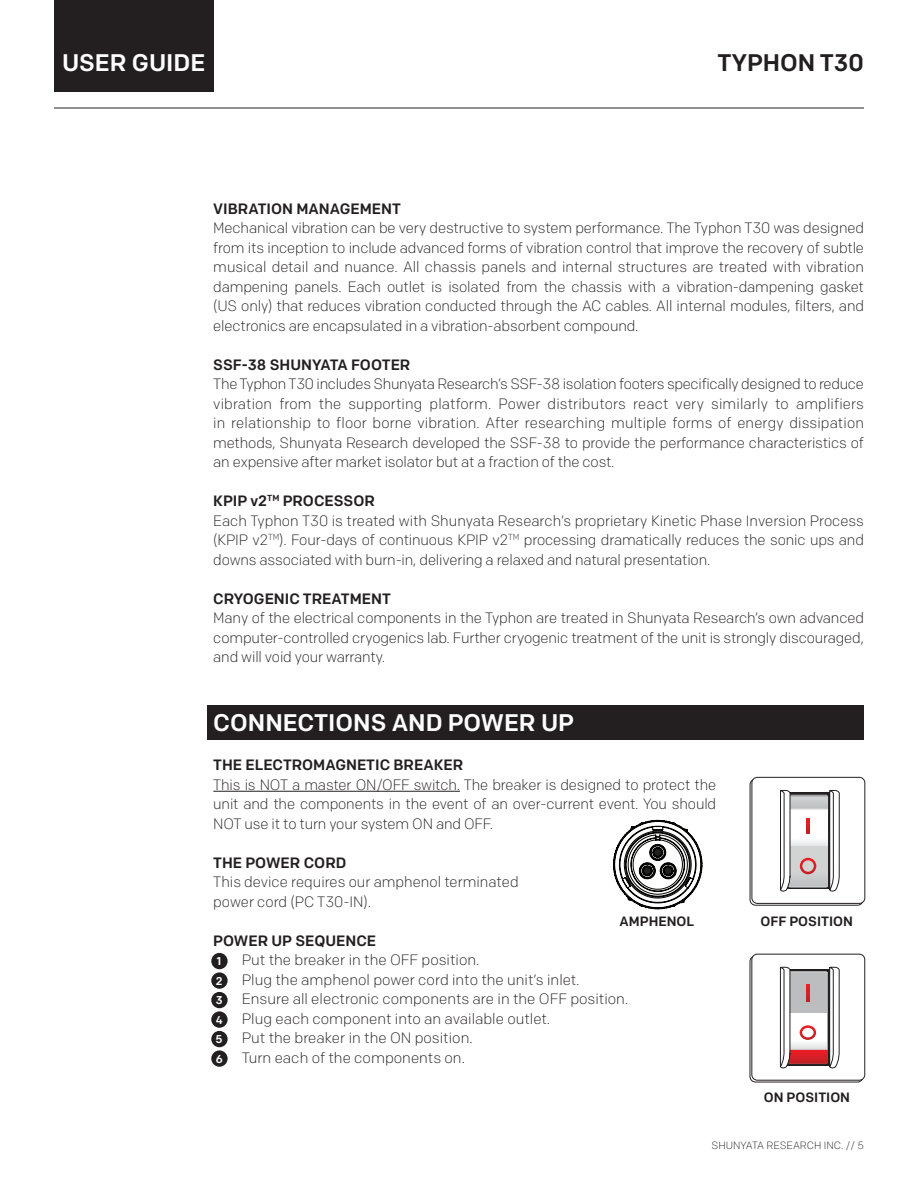
<style>
.page{position:relative;width:918px;height:1188px;background:#fff}
.page>*{position:absolute;margin:0;border:0;box-sizing:border-box;transform-origin:0 0}
.t1{font:500 24px "Colfax";color:#fff}
.t2{font:500 24px "Colfax";color:#231f20}
.t3{font:300 15px/19.5px "Colfax";letter-spacing:-.01em;color:#231f20;text-align:justify}
.t4{font:500 15px "Colfax";color:#231f20}
.t5{font:500 13.5px "Colfax";color:#231f20}
.t6{font:500 11.4px/19.5px "Colfax";color:#fff;text-align:justify}
.t7{font:300 10.5px "Colfax";color:#231f20}
.s1{font-weight:500}
</style>
<div class="page">
<div style="left:208px;top:705px;width:656px;height:34px;background:#231f20"></div>
<hr style="left:54px;top:108px;width:810px;height:1px;background:#231f20">
<div style="left:54px;top:0;width:159px;height:92px;background:#231f20"></div>
<hr style="left:213px;top:791px;width:247px;height:1px;background:#231f20">
<div style="left:750px;top:779px;width:113px;height:127px;border:1px solid #231f20;border-radius:6px"></div>
<div style="left:752px;top:777px;width:113px;height:126px;background:#fff;border-radius:6px"></div>
<div style="left:752px;top:777px;width:113px;height:127px;border:1px solid #231f20;border-radius:6px"></div>
<svg style="left:780px;top:790px;width:60px;height:102px"></svg>
<div style="left:211px;top:953px;width:17px;height:16px;background:#231f20;border-radius:50%"></div>
<div style="left:211px;top:972px;width:17px;height:17px;background:#231f20;border-radius:50%"></div>
<div style="left:211px;top:992px;width:17px;height:16px;background:#231f20;border-radius:50%"></div>
<div style="left:211px;top:1011px;width:17px;height:17px;background:#231f20;border-radius:50%"></div>
<div style="left:211px;top:1031px;width:17px;height:16px;background:#231f20;border-radius:50%"></div>
<div style="left:211px;top:1050px;width:17px;height:17px;background:#231f20;border-radius:50%"></div>
<div style="left:750px;top:956px;width:113px;height:126px;border:1px solid #231f20;border-radius:6px"></div>
<div style="left:752px;top:954px;width:113px;height:126px;background:#fff;border-radius:6px"></div>
<div style="left:752px;top:954px;width:113px;height:127px;border:1px solid #231f20;border-radius:6px"></div>
<svg style="left:780px;top:966px;width:60px;height:103px"></svg>
<svg style="left:613px;top:820px;width:89px;height:89px"></svg>
<div style="left:654px;top:849px;width:7px;height:7px;background:#231f20;border-radius:50%"></div>
<div style="left:654px;top:849px;width:8px;height:7px;border:1px solid #040503;border-radius:50%"></div>
<div style="left:644px;top:867px;width:7px;height:7px;background:#231f20;border-radius:50%"></div>
<div style="left:643px;top:867px;width:8px;height:8px;border:1px solid #040503;border-radius:50%"></div>
<div style="left:664px;top:867px;width:8px;height:7px;background:#231f20;border-radius:50%"></div>
<div style="left:664px;top:867px;width:8px;height:8px;border:1px solid #040503;border-radius:50%"></div>
<h1 class="t1" style="left:62px;top:48px;width:145px">USER GUIDE</h1>
<h1 class="t2" style="left:717px;top:48px;width:148px">TYPHON T30</h1>
<p class="t4" style="left:213px;top:199px;width:189px">VIBRATION MANAGEMENT</p>
<p class="t3" style="left:213px;top:218px;width:652px">Mechanical vibration can be very destructive to system performance. The Typhon T30 was designed from its inception to include advanced forms of vibration control that improve the recovery of subtle musical detail and nuance. All chassis panels and internal structures are treated with vibration dampening panels. Each outlet is isolated from the chassis with a vibration-dampening gasket (US only) that reduces vibration conducted through the AC cables. All internal modules, filters, and electronics are encapsulated in a vibration-absorbent compound.</p>
<p class="t4" style="left:213px;top:355px;width:199px">SSF-38 SHUNYATA FOOTER</p>
<p class="t3" style="left:213px;top:374px;width:652px">The Typhon T30 includes Shunyata Research’s SSF-38 isolation footers specifically designed to reduce vibration from the supporting platform. Power distributors react very similarly to amplifiers in relationship to floor borne vibration. After researching multiple forms of energy dissipation methods, Shunyata Research developed the SSF-38 to provide the performance characteristics of an expensive after market isolator but at a fraction of the cost.</p>
<p class="t3" style="left:213px;top:491px;width:652px;text-align:left"><span class="s1">KPIP v2</span><sup>TM</sup> <span class="s1">PROCESSOR<br></span>Each Typhon T30 is treated with Shunyata Research’s proprietary Kinetic Phase Inversion Process (KPIP v2<sup>TM</sup>). Four-days of continuous KPIP v2<sup>TM</sup> processing dramatically reduces the sonic ups and downs associated with burn-in, delivering a relaxed and natural presentation.</p>
<p class="t4" style="left:213px;top:589px;width:179px">CRYOGENIC TREATMENT</p>
<p class="t3" style="left:213px;top:608px;width:652px">Many of the electrical components in the Typhon are treated in Shunyata Research’s own advanced computer-controlled cryogenics lab. Further cryogenic treatment of the unit is strongly discouraged, and will void your warranty.</p>
<h1 class="t1" style="left:213px;top:708px;width:362px">CONNECTIONS AND POWER UP</h1>
<p class="t4" style="left:213px;top:756px;width:251px">THE ELECTROMAGNETIC BREAKER</p>
<p class="t3" style="left:213px;top:775px;width:504px">This is NOT a master ON/OFF switch. The breaker is designed to protect the unit and the components in the event of an over-current event. You should NOT use it to turn your system ON and OFF.</p>
<p class="t4" style="left:213px;top:853px;width:135px">THE POWER CORD</p>
<p class="t3" style="left:213px;top:872px;width:307px">This device requires our amphenol terminated power cord (PC T30-IN).</p>
<p class="t4" style="left:213px;top:931px;width:164px">POWER UP SEQUENCE</p>
<p class="t3" style="left:242px;top:950px;width:388px;text-align:left">Put the breaker in the OFF position.<br>Plug the amphenol power cord into the unit’s inlet.<br>Ensure all electronic components are in the OFF position.<br>Plug each component into an available outlet.<br>Put the breaker in the ON position.<br>Turn each of the components on.</p>
<p class="t5" style="left:620px;top:913px;width:76px">AMPHENOL</p>
<p class="t5" style="left:761px;top:913px;width:94px">OFF POSITION</p>
<p class="t6" style="left:216px;top:952px;width:9px">1<br>2<br>3<br>4<br>5<br>6</p>
<p class="t5" style="left:764px;top:1089px;width:88px">ON POSITION</p>
<p class="t7" style="left:712px;top:1139px;width:154px">SHUNYATA RESEARCH INC. // 5</p>
</div>
